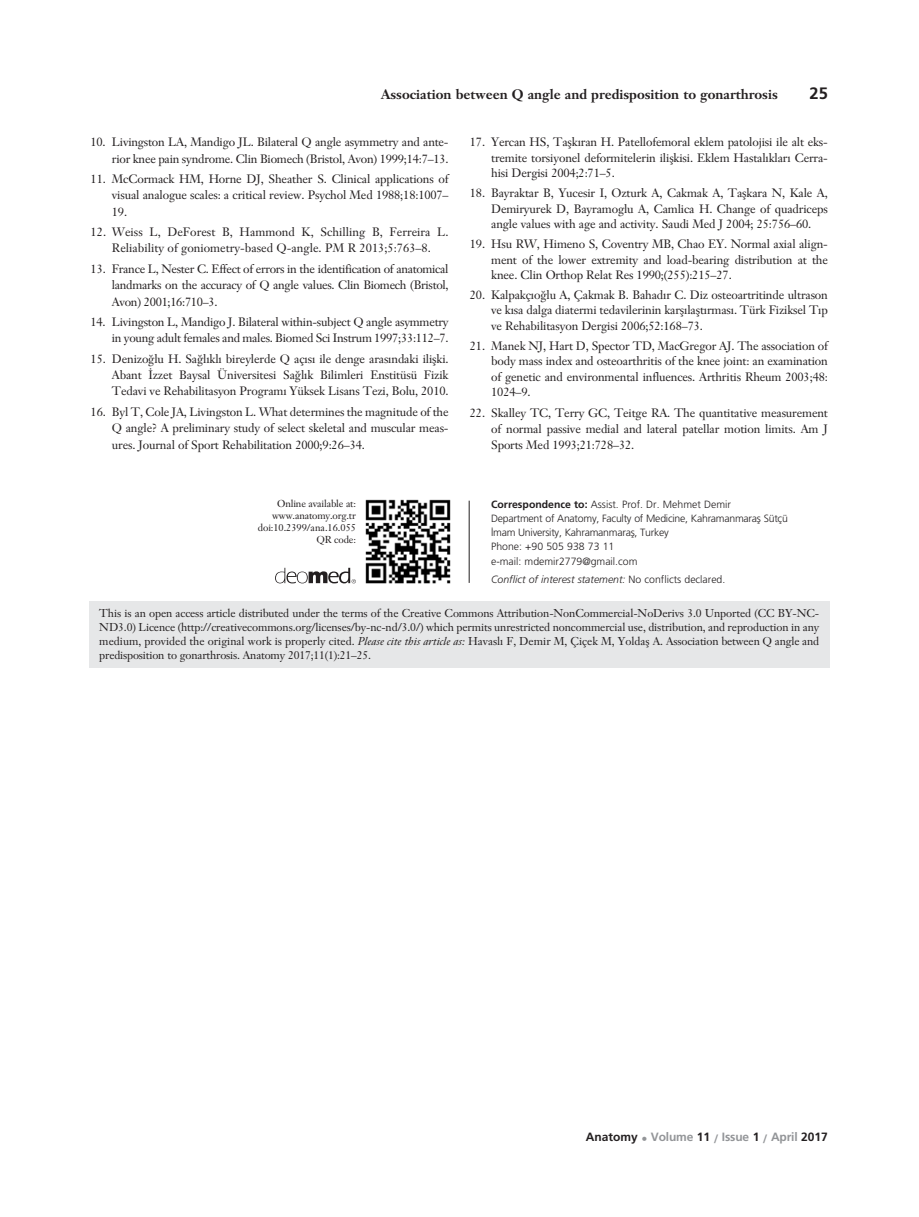
<style>
.page{position:relative;width:919px;height:1217px;background:#fff}
.page>*{position:absolute;margin:0;border:0;box-sizing:border-box;transform-origin:0 0}
.t1{font:700 16.5px "Frutiger";color:#231f20}
.t2{font:700 13.5px "Janson Text";color:#231f20}
.t3{font:12px/15.6px "Janson Text";letter-spacing:-.015em;color:#231f20;text-align:justify}
.t4{font:700 12px "Frutiger";letter-spacing:-.01em;color:#939598}
.t5{font:11.25px/13.8px "Janson Text";letter-spacing:-.015em;color:#231f20;text-align:justify}
.t6{font:300 10.5px/14.2px "Frutiger";letter-spacing:-.02em;color:#231f20}
.t7{font:italic 300 10.5px "Frutiger";color:#231f20}
.t8{font:10.05px/12px "Janson Text";letter-spacing:-.015em;color:#231f20;text-align:right}
.s1{font-weight:700}
.s2{font-style:normal}
.s3{font-style:italic}
.s4{color:#231f20}
</style>
<div class="page">
<hr style="left:469px;top:500px;width:1px;height:82px;background:#231f20">
<div style="left:89px;top:601px;width:740px;height:66px;background:#e6e7e8"></div>
<svg style="left:275px;top:567px;width:81px;height:16px"></svg>
<img style="left:365px;top:499px;width:86px;height:85px">
<p class="t2" style="left:381px;top:89px;width:398px">Association between Q angle and predisposition to gonarthrosis</p>
<h1 class="t1" style="left:809px;top:87px;width:20px">25</h1>
<p class="t3" style="left:91px;top:135px;width:359px;line-height:16.2px;text-align:right">10. Livingston LA, Mandigo JL. Bilateral Q angle asymmetry and ante&shy;rior knee pain syndrome. Clin Biomech (Bristol, Avon) 1999;14:7–13.</p>
<p class="t3" style="left:112px;top:172px;width:338px;line-height:16.2px;text-indent:-21px">11. McCormack HM, Horne DJ, Sheather S. Clinical applications of visual analogue scales: a critical review. Psychol Med 1988;18:1007– 19.</p>
<p class="t3" style="left:91px;top:225px;width:359px;line-height:16.2px;text-align:center">12. Weiss L, DeForest B, Hammond K, Schilling B, Ferreira L.<br>Reliability of goniometry-based Q-angle. PM R 2013;5:763–8.</p>
<p class="t3" style="left:112px;top:262px;width:338px;line-height:16.2px;text-indent:-21px">13. France L, Nester C. Effect of errors in the identification of anatomical landmarks on the accuracy of Q angle values. Clin Biomech (Bristol, Avon) 2001;16:710–3.</p>
<p class="t3" style="left:91px;top:315px;width:359px;line-height:16.2px;text-align:right">14. Livingston L, Mandigo J. Bilateral within-subject Q angle asymmetry in young adult females and males. Biomed Sci Instrum 1997;33:112–7.</p>
<p class="t3" style="left:112px;top:352px;width:338px;line-height:16.2px;text-indent:-21px">15. Denizo¤lu H. Sa¤l›kl› bireylerde Q aç›s› ile denge aras›ndaki iliflki.<br>Abant ‹zzet Baysal Üniversitesi Sa¤l›k Bilimleri Enstitüsü Fizik Tedavi ve Rehabilitasyon Program› Yüksek Lisans Tezi, Bolu, 2010.</p>
<p class="t3" style="left:112px;top:405px;width:338px;line-height:16.2px;text-indent:-21px">16. Byl T, Cole JA, Livingston L. What determines the magnitude of the Q angle? A preliminary study of select skeletal and muscular meas&shy;ures. Journal of Sport Rehabilitation 2000;9:26–34.</p>
<p class="t3" style="left:491px;top:135px;width:338px;text-indent:-21px">17. Yercan HS, Taflk›ran H. Patellofemoral eklem patolojisi ile alt eks&shy;tremite torsiyonel deformitelerin iliflkisi. Eklem Hastal›klar› Cerra&shy;hisi Dergisi 2004;2:71–5.</p>
<p class="t3" style="left:491px;top:186px;width:338px;text-indent:-21px">18. Bayraktar B, Yucesir I, Ozturk A, Cakmak A, Taflkara N, Kale A, Demiryurek D, Bayramoglu A, Camlica H. Change of quadriceps angle values with age and activity. Saudi Med J 2004; 25:756–60.</p>
<p class="t3" style="left:491px;top:237px;width:338px;text-indent:-21px">19. Hsu RW, Himeno S, Coventry MB, Chao EY. Normal axial align&shy;ment of the lower extremity and load-bearing distribution at the knee. Clin Orthop Relat Res 1990;(255):215–27.</p>
<p class="t3" style="left:491px;top:288px;width:338px;text-indent:-21px">20. Kalpakç›o¤lu A, Çakmak B. Bahad›r C. Diz osteoartritinde ultrason ve k›sa dalga diatermi tedavilerinin karfl›laflt›rmas›. Türk Fiziksel T›p ve Rehabilitasyon Dergisi 2006;52:168–73.</p>
<p class="t3" style="left:491px;top:339px;width:338px;text-indent:-21px">21. Manek NJ, Hart D, Spector TD, MacGregor AJ. The association of body mass index and osteoarthritis of the knee joint: an examination of genetic and environmental influences. Arthritis Rheum 2003;48:<br>1024–9.</p>
<p class="t3" style="left:491px;top:406px;width:338px;text-indent:-21px">22. Skalley TC, Terry GC, Teitge RA. The quantitative measurement of normal passive medial and lateral patellar motion limits. Am J Sports Med 1993;21:728–32.</p>
<p class="t6" style="left:491px;top:497px;width:298px"><span class="s1">Correspondence to:</span> Assist. Prof. Dr. Mehmet Demir<br>Department of Anatomy, Faculty of Medicine, Kahramanmarafl Sütçü ‹mam University, Kahramanmarafl, Turkey<br>Phone: +90 505 938 73 11<br>e-mail: mdemir2779@gmail.com</p>
<p class="t7" style="left:491px;top:575px;width:236px">Conflict of interest statement: <span class="s2">No conflicts declared.</span></p>
<p class="t5" style="left:99px;top:607px;width:721px">This is an open access article distributed under the terms of the Creative Commons Attribution-NonCommercial-NoDerivs 3.0 Unported (CC BY-NC-ND3.0) Licence (http://creativecommons.org/licenses/by-nc-nd/3.0/) which permits unrestricted noncommercial use, distribution, and reproduction in any medium, provided the original work is properly cited. <span class="s3">Please cite this article as:</span> Havasl› F, Demir M, Çiçek M, Yoldafl A. Association between Q angle and predisposition to gonarthrosis. Anatomy 2017;11(1):21–25.</p>
<p class="t8" style="left:258px;top:499px;width:100px">Online available at: www.anatomy.org.tr doi:10.2399/ana.16.055<br>QR code:</p>
<p class="t4" style="left:585px;top:1132px;width:244px"><span class="s4">Anatomy</span> • Volume <span class="s4">11</span> / Issue <span class="s4">1</span> / April <span class="s4">2017</span></p>
</div>
